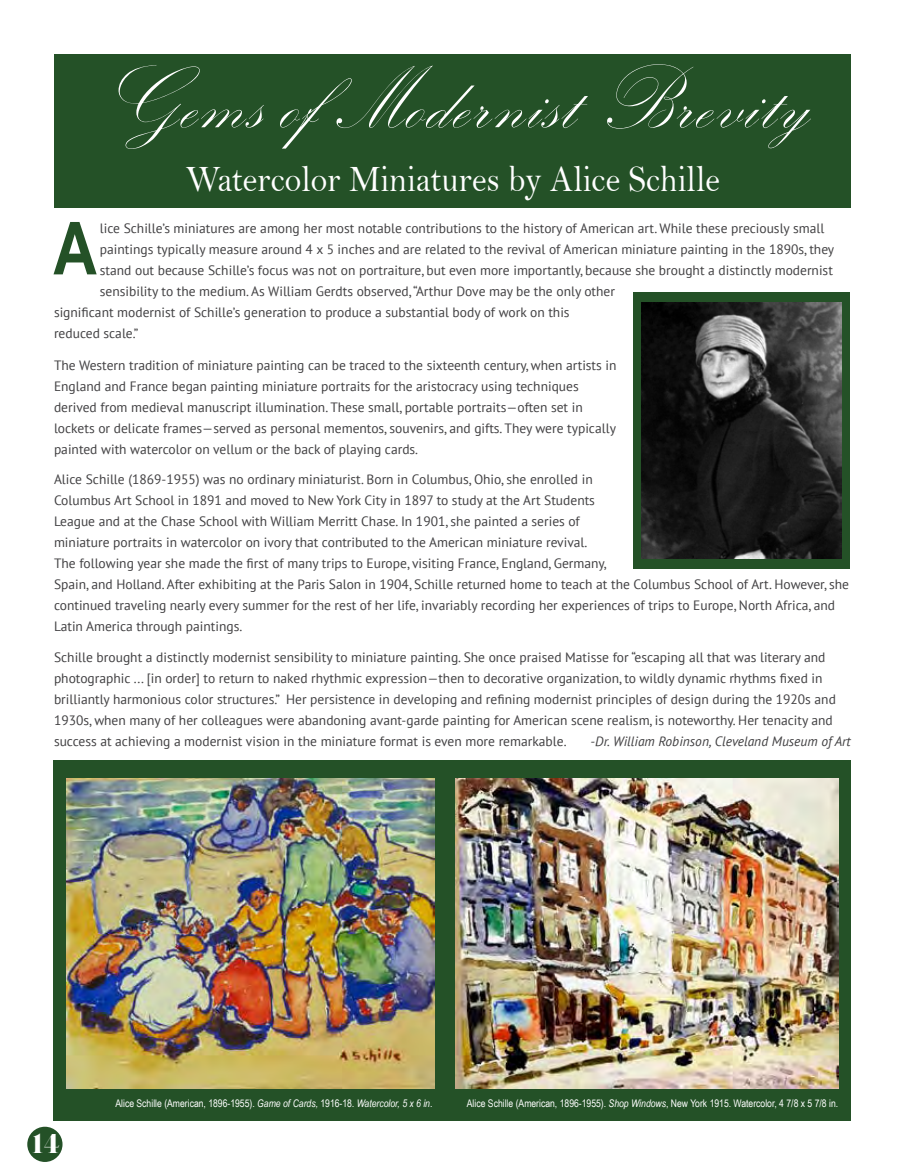
<style>
.page{position:relative;width:905px;height:1175px;background:#fff}
.page>*{position:absolute;margin:0;border:0;box-sizing:border-box;transform-origin:0 0}
.t1{font:91.5px "Kunstler Script";letter-spacing:.03em;color:#fff;scale:.9 1}
.t2{font:700 73.2px "Arial Narrow";color:#245127}
.t3{font:37.5px "Bell";color:#fff;scale:.9 1}
.t4{font:26.55px "Pistilli";color:#fff}
.t5{font:13.5px/21px "PT Sans";color:#414042}
.t6{font:italic 13.5px "PT Sans";color:#414042}
.t7{font:10.5px "Arial Narrow";color:#fff}
.s1{font-style:italic}
</style>
<div class="page">
<div style="left:55px;top:54px;width:795px;height:154px;background:#245127"></div>
<div style="left:27px;top:1126px;width:35px;height:35px;background:#245127;border-radius:50%"></div>
<div style="left:54px;top:760px;width:796px;height:360px;background:#245127"></div>
<img style="left:66px;top:779px;width:369px;height:309px">
<img style="left:456px;top:778px;width:382px;height:310px">
<div style="left:633px;top:292px;width:216px;height:276px;background:#245127"></div>
<img style="left:641px;top:302px;width:200px;height:256px">
<h1 class="t1" style="left:97px;top:51px;width:791px">Gems ofModernist Brevity</h1>
<h3 class="t3" style="left:186px;top:157px;width:595px">Watercolor Miniatures by Alice Schille</h3>
<h2 class="t2" style="left:54px;top:193px;width:45px">A</h2>
<p class="t5" style="left:100px;top:217px;width:725px">lice Schille’s miniatures are among her most notable contributions to the history of American art. While these preciously small</p>
<p class="t5" style="left:100px;top:238px;width:735px">paintings typically measure around 4 x 5 inches and are related to the revival of American miniature painting in the 1890s, they</p>
<p class="t5" style="left:100px;top:259px;width:734px">stand out because Schille’s focus was not on portraiture, but even more importantly, because she brought a distinctly modernist</p>
<p class="t5" style="left:100px;top:280px;width:516px">sensibility to the medium. As William Gerdts observed, “Arthur Dove may be the only other</p>
<p class="t5" style="left:54px;top:301px;width:517px">significant modernist of Schille’s generation to produce a substantial body of work on this</p>
<p class="t5" style="left:54px;top:322px;width:86px">reduced scale.”</p>
<p class="t5" style="left:54px;top:354px;width:564px">The Western tradition of miniature painting can be traced to the sixteenth century, when artists in England and France began painting miniature portraits for the aristocracy using techniques derived from medieval manuscript illumination. These small, portable portraits—often set in lockets or delicate frames—served as personal mementos, souvenirs, and gifts. They were typically painted with watercolor on vellum or the back of playing cards.</p>
<p class="t5" style="left:54px;top:468px;width:796px">Alice Schille (1869-1955) was no ordinary miniaturist. Born in Columbus, Ohio, she enrolled in<br>Columbus Art School in 1891 and moved to New York City in 1897 to study at the Art Students<br>League and at the Chase School with William Merritt Chase. In 1901, she painted a series of<br>miniature portraits in watercolor on ivory that contributed to the American miniature revival.<br>The following year she made the first of many trips to Europe, visiting France, England, Germany,<br>Spain, and Holland. After exhibiting at the Paris Salon in 1904, Schille returned home to teach at the Columbus School of Art. However, she continued traveling nearly every summer for the rest of her life, invariably recording her experiences of trips to Europe, North Africa, and Latin America through paintings.</p>
<p class="t5" style="left:54px;top:647px;width:783px">Schille brought a distinctly modernist sensibility to miniature painting. She once praised Matisse for “escaping all that was literary and photographic ... [in order] to return to naked rhythmic expression—then to decorative organization, to wildly dynamic rhythms fixed in brilliantly harmonious color structures.” Her persistence in developing and refining modernist principles of design during the 1920s and 1930s, when many of her colleagues were abandoning avant-garde painting for American scene realism, is noteworthy. Her tenacity and success at achieving a modernist vision in the miniature format is even more remarkable.</p>
<p class="t6" style="left:590px;top:733px;width:262px">-Dr. William Robinson, Cleveland Museum of Art</p>
<h3 class="t4" style="left:30px;top:1126px;width:32px">14</h3>
<p class="t7" style="left:115px;top:1095px;width:318px">Alice Schille (American, 1896-1955). <span class="s1">Game of Cards,</span> 1916-18<span class="s1">. Watercolor, 5 x 6 in</span>.</p>
<p class="t7" style="left:467px;top:1095px;width:373px">Alice Schille (American, 1896-1955). <span class="s1">Shop Windows</span>, New York 1915. Watercolor, 4 7/8 x 5 7/8 in.</p>
</div>
